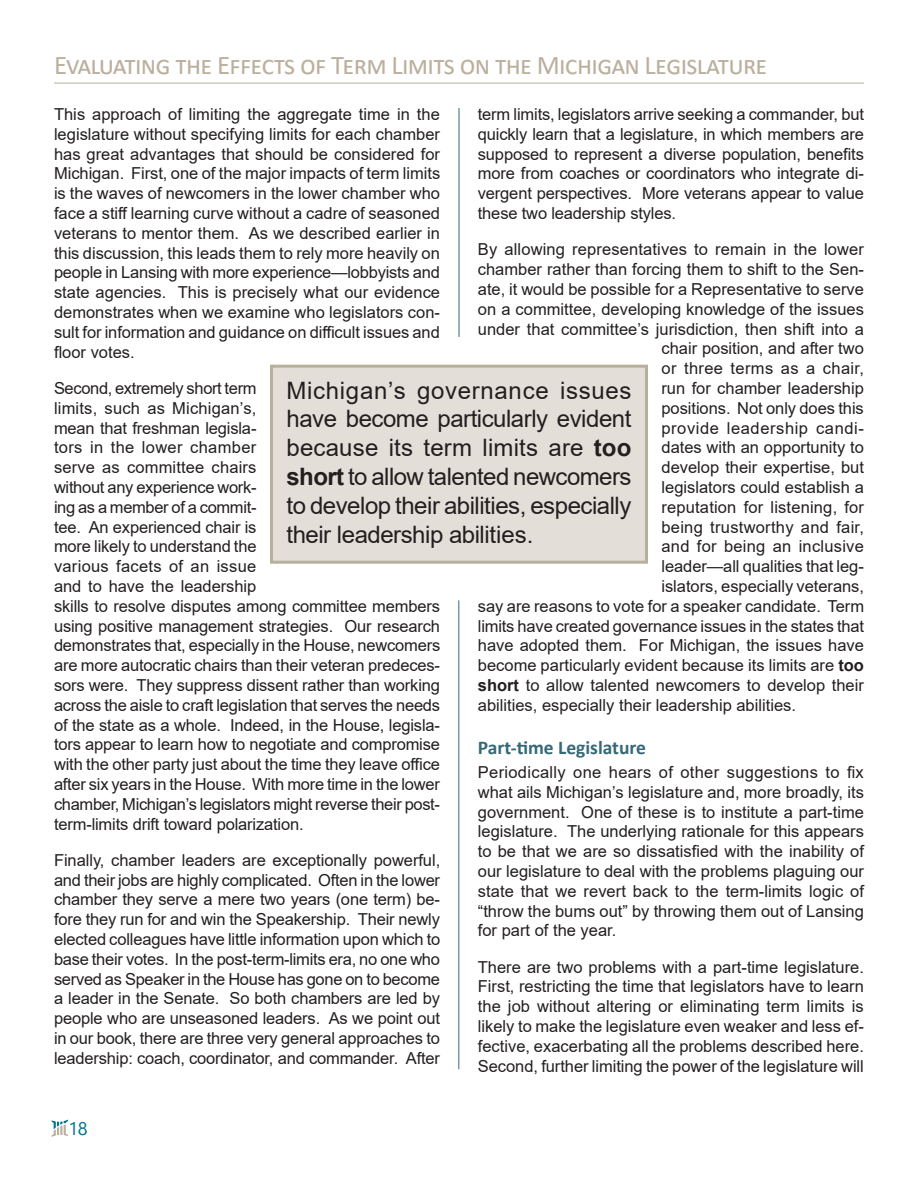
<style>
.page{position:relative;width:918px;height:1188px;background:#fff}
.page>*{position:absolute;margin:0;border:0;box-sizing:border-box;transform-origin:0 0}
.t1{font:27px "Calibri";letter-spacing:-.025em;color:#bbaf9d}
.t2{font:24px/28.8px "Arial";letter-spacing:-.02em;color:#231f20;text-align:justify}
.Heading_2{font:700 19.5px "Calibri";color:#356978}
.t3{font:18.3px "Segoe UI";color:#00758d}
.t4{font:16.5px/19.8px "Arial";letter-spacing:-.005em;color:#231f20;text-align:justify}
.t5{font:16.5px "Arial";letter-spacing:.015em;color:#231f20}
.t6{font:16.5px "Arial";letter-spacing:.035em;color:#231f20}
.t7{font:16.5px "Arial";letter-spacing:.02em;color:#231f20}
.s1{font-weight:700}
</style>
<div class="page">
<svg style="left:52px;top:1120px;width:16px;height:17px"></svg>
<hr style="left:54px;top:83px;width:810px;height:1px;background:#b9af9d">
<hr style="left:459px;top:108px;width:1px;height:229px;background:#356978">
<div style="left:272px;top:366px;width:374px;height:196px;background:#e3dfd8"></div>
<div style="left:270px;top:365px;width:378px;height:199px;border:3px solid #b9af9d"></div>
<hr style="left:459px;top:600px;width:1px;height:469px;background:#356978">
<h1 class="t1" style="left:54px;top:47px;width:715px">Evaluating the Effects of Term Limits on the Michigan Legislature</h1>
<p class="t4" style="left:54px;top:104px;width:388px">This approach of limiting the aggregate time in the legislature without specifying limits for each chamber has great advantages that should be considered for Michigan. First, one of the major impacts of term limits is the waves of newcomers in the lower chamber who face a stiff learning curve without a cadre of seasoned veterans to mentor them. As we described earlier in this discussion, this leads them to rely more heavily on people in Lansing with more experience—lobbyists and state agencies. This is precisely what our evidence demonstrates when we examine who legislators con&shy;sult for information and guidance on difficult issues and floor votes.</p>
<p class="t4" style="left:54px;top:378px;width:388px;text-align:left">Second, extremely short term<br>limits, such as Michigan’s,<br>mean that freshman legisla-<br>tors in the lower chamber<br>serve as committee chairs<br>without any experience work-<br>ing as a member of a commit-<br>tee. An experienced chair is<br>more likely to understand the<br>various facets of an issue<br>and to have the leadership<br>skills to resolve disputes among committee members using positive management strategies. Our research demonstrates that, especially in the House, newcomers are more autocratic chairs than their veteran predeces&shy;sors were. They suppress dissent rather than working across the aisle to craft legislation that serves the needs of the state as a whole. Indeed, in the House, legisla&shy;tors appear to learn how to negotiate and compromise with the other party just about the time they leave office after six years in the House. With more time in the lower chamber, Michigan’s legislators might reverse their post&shy;term-limits drift toward polarization.</p>
<p class="t4" style="left:54px;top:850px;width:388px">Finally, chamber leaders are exceptionally powerful, and their jobs are highly complicated. Often in the lower chamber they serve a mere two years (one term) be&shy;fore they run for and win the Speakership. Their newly elected colleagues have little information upon which to base their votes. In the post-term-limits era, no one who served as Speaker in the House has gone on to become a leader in the Senate. So both chambers are led by people who are unseasoned leaders. As we point out in our book, there are three very general approaches to leadership: coach, coordinator, and commander. After</p>
<p class="t4" style="left:478px;top:104px;width:388px">term limits, legislators arrive seeking a commander, but quickly learn that a legislature, in which members are supposed to represent a diverse population, benefits more from coaches or coordinators who integrate di&shy;vergent perspectives. More veterans appear to value these two leadership styles.</p>
<p class="t4" style="left:478px;top:240px;width:388px">By allowing representatives to remain in the lower</p>
<p class="t4" style="left:478px;top:259px;width:388px">chamber rather than forcing them to shift to the Sen-</p>
<p class="t4" style="left:478px;top:279px;width:388px">ate, it would be possible for a Representative to serve</p>
<p class="t4" style="left:478px;top:299px;width:388px">on a committee, developing knowledge of the issues</p>
<p class="t4" style="left:478px;top:319px;width:388px">under that committee’s jurisdiction, then shift into a</p>
<p class="t4" style="left:662px;top:339px;width:204px">chair position, and after two</p>
<p class="t7" style="left:662px;top:357px;width:204px">or three terms as a chair,</p>
<p class="t4" style="left:662px;top:378px;width:204px">run for chamber leadership</p>
<p class="t4" style="left:662px;top:398px;width:204px">positions. Not only does this</p>
<p class="t6" style="left:662px;top:416px;width:204px">provide leadership candi-</p>
<p class="t4" style="left:662px;top:438px;width:204px">dates with an opportunity to</p>
<p class="t4" style="left:662px;top:457px;width:204px">develop their expertise, but</p>
<p class="t4" style="left:662px;top:477px;width:204px">legislators could establish a</p>
<p class="t4" style="left:662px;top:497px;width:204px">reputation for listening, for</p>
<p class="t5" style="left:662px;top:515px;width:204px">being trustworthy and fair,</p>
<p class="t5" style="left:662px;top:535px;width:204px">and for being an inclusive</p>
<p class="t4" style="left:662px;top:556px;width:204px">leader—all qualities that leg-</p>
<p class="t4" style="left:662px;top:576px;width:204px">islators, especially veterans,</p>
<p class="t4" style="left:478px;top:596px;width:388px">say are reasons to vote for a speaker candidate. Term</p>
<p class="t4" style="left:478px;top:616px;width:388px">limits have created governance issues in the states that</p>
<p class="t4" style="left:478px;top:636px;width:388px">have adopted them. For Michigan, the issues have</p>
<p class="t4" style="left:478px;top:655px;width:388px">become particularly evident because its limits are <span class="s1">too</span></p>
<p class="t4" style="left:478px;top:675px;width:388px"><span class="s1">short</span> to allow talented newcomers to develop their</p>
<p class="t4" style="left:478px;top:695px;width:320px">abilities, especially their leadership abilities.</p>
<p class="Heading_2" style="left:478px;top:733px;width:170px">Part-time Legislature</p>
<p class="t4" style="left:478px;top:762px;width:388px">Periodically one hears of other suggestions to fix what ails Michigan’s legislature and, more broadly, its government. One of these is to institute a part-time legislature. The underlying rationale for this appears to be that we are so dissatisfied with the inability of our legislature to deal with the problems plaguing our state that we revert back to the term-limits logic of “throw the bums out” by throwing them out of Lansing for part of the year.</p>
<p class="t4" style="left:478px;top:957px;width:388px">There are two problems with a part-time legislature.<br>First, restricting the time that legislators have to learn the job without altering or eliminating term limits is likely to make the legislature even weaker and less ef&shy;fective, exacerbating all the problems described here.<br>Second, further limiting the power of the legislature will</p>
<p class="t2" style="left:286px;top:376px;width:347px">Michigan’s governance issues have become particularly evident because its term limits are <span class="s1">too short</span> to allow talented newcomers to develop their abilities, especially their leadership abilities.</p>
<p class="t3" style="left:68px;top:1111px;width:21px">18</p>
</div>
